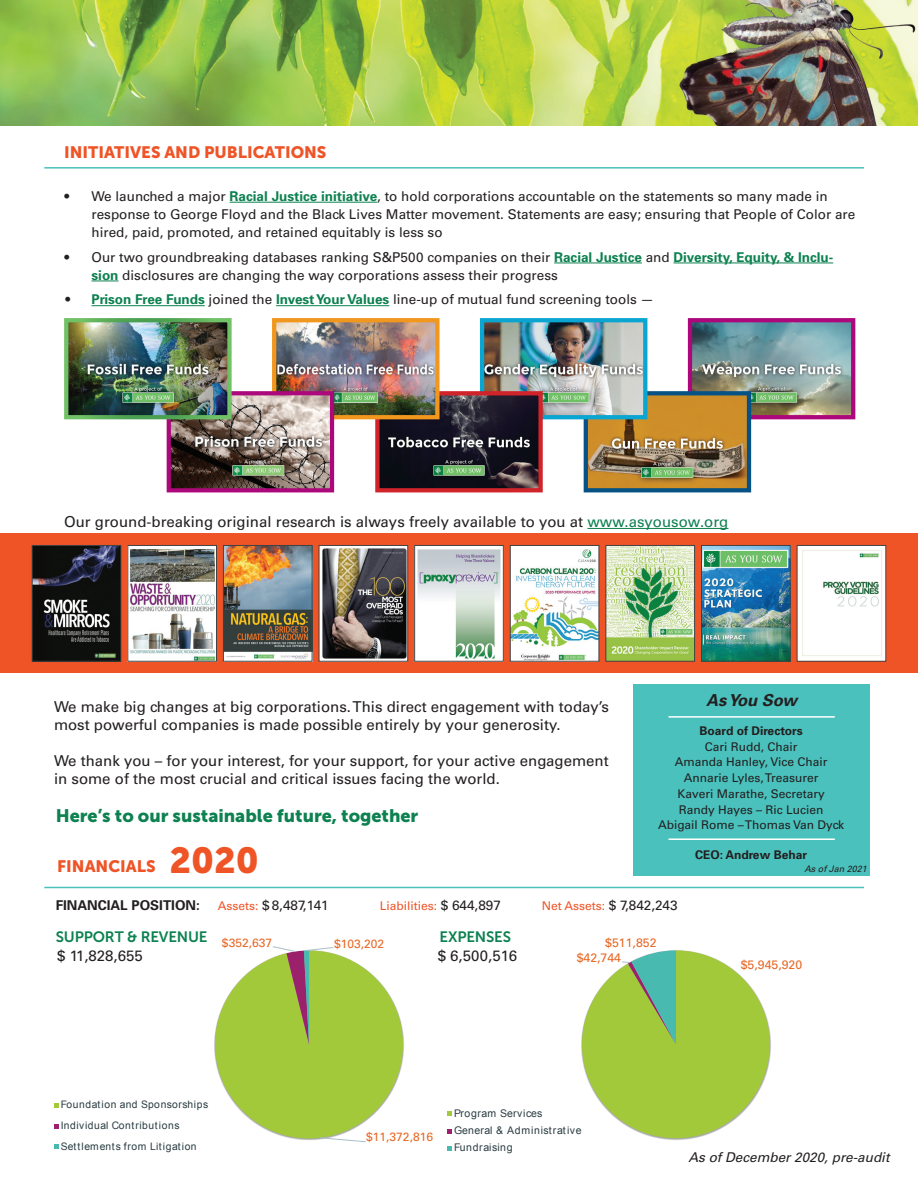
<style>
.page{position:relative;width:918px;height:1188px;background:#fff}
.page>*{position:absolute;margin:0;border:0;box-sizing:border-box;transform-origin:0 0}
.t1{font:36px "Museo Sans 900";color:#ef5427}
.t2{font:18px "Museo Sans 900";color:#0d8150}
.t3{font:16.5px "Museo Sans 900";color:#ef5427}
.t4{font:italic 700 16.5px "Univers";color:#231f20}
.t5{font:15px/18px "Univers";color:#231f20}
.t6{font:15px "Museo Sans 700";letter-spacing:-.01em;color:#0d8150}
.t7{font:13.5px/18px "Univers";color:#231f20}
.t8{font:italic 13.5px "Univers";color:#231f20}
.t9{font:700 13.5px "Univers";color:#231f20}
.t10{font:12.3px "Univers";color:#e86724}
.t11{font:12px/15.8px "Univers";color:#231f20;text-align:center}
.t12{font:12px "Univers";color:#ef5427}
.t13{font:700 12px "Univers";color:#231f20}
.t14{font:12px "Univers";color:#e86724}
.t15{font:10.5px/17.2px "Arial";letter-spacing:.055em;color:#2a3c42}
.t16{font:10.35px/20.7px "Arial";letter-spacing:.055em;color:#2a3c42}
.t17{font:italic 9px "Univers";color:#231f20}
.s1{font-weight:700;color:#0d8150}
.s2{font-weight:900}
.s3{color:#0d8150}
.s4{font-size:12px;color:#ef5427}
.s5{font-size:13.5px;color:#231f20}
</style>
<div class="page">
<img style="left:0;top:0;width:918px;height:125px">
<svg style="left:215px;top:947px;width:188px;height:195px"></svg>
<svg style="left:55px;top:1103px;width:4px;height:5px"></svg>
<svg style="left:55px;top:1124px;width:4px;height:4px"></svg>
<svg style="left:55px;top:1145px;width:4px;height:4px"></svg>
<svg style="left:582px;top:950px;width:188px;height:188px"></svg>
<svg style="left:448px;top:1112px;width:4px;height:4px"></svg>
<svg style="left:448px;top:1129px;width:4px;height:4px"></svg>
<svg style="left:448px;top:1146px;width:4px;height:4px"></svg>
<hr style="left:230px;top:202px;width:147px;height:1px;background:#0d8150">
<hr style="left:554px;top:263px;width:88px;height:1px;background:#0d8150">
<hr style="left:673px;top:263px;width:160px;height:1px;background:#0d8150">
<svg style="left:92px;top:281px;width:27px;height:1px"></svg>
<hr style="left:92px;top:305px;width:113px;height:1px;background:#0d8150">
<hr style="left:276px;top:305px;width:113px;height:1px;background:#0d8150">
<hr style="left:44px;top:167px;width:820px;height:2px;background:#4ac1bc">
<hr style="left:44px;top:887px;width:820px;height:1px;background:#4ac1bc">
<img style="left:693px;top:323px;width:157px;height:91px">
<div style="left:688px;top:318px;width:167px;height:101px;border:4px solid #ac087b"></div>
<img style="left:589px;top:396px;width:157px;height:91px">
<div style="left:584px;top:391px;width:167px;height:101px;border:4px solid #075285"></div>
<img style="left:485px;top:323px;width:157px;height:91px">
<div style="left:480px;top:318px;width:167px;height:101px;border:4px solid #0ba5d1"></div>
<img style="left:380px;top:396px;width:158px;height:91px">
<div style="left:375px;top:391px;width:168px;height:101px;border:4px solid #d1232a"></div>
<img style="left:277px;top:323px;width:158px;height:91px">
<div style="left:272px;top:318px;width:168px;height:101px;border:4px solid #f2971e"></div>
<hr style="left:587px;top:528px;width:141px;height:1px;background:#0d8150">
<div style="left:0;top:533px;width:918px;height:140px;background:#ef5427"></div>
<img style="left:34px;top:547px;width:85px;height:113px">
<div style="left:32px;top:545px;width:89px;height:117px;border:1px solid #434242"></div>
<img style="left:130px;top:547px;width:85px;height:113px">
<div style="left:128px;top:545px;width:89px;height:117px;border:1px solid #434242"></div>
<img style="left:225px;top:547px;width:85px;height:113px">
<div style="left:223px;top:545px;width:89px;height:117px;border:1px solid #434242"></div>
<img style="left:321px;top:547px;width:85px;height:113px">
<div style="left:319px;top:545px;width:89px;height:117px;border:1px solid #434242"></div>
<img style="left:416px;top:547px;width:86px;height:113px">
<div style="left:414px;top:545px;width:90px;height:117px;border:1px solid #434242"></div>
<img style="left:512px;top:547px;width:85px;height:113px">
<div style="left:510px;top:545px;width:89px;height:117px;border:1px solid #434242"></div>
<img style="left:703px;top:547px;width:85px;height:113px">
<div style="left:701px;top:545px;width:89px;height:117px;border:1px solid #434242"></div>
<img style="left:608px;top:547px;width:85px;height:113px">
<div style="left:606px;top:545px;width:89px;height:117px;border:1px solid #434242"></div>
<img style="left:799px;top:547px;width:85px;height:113px">
<div style="left:797px;top:545px;width:89px;height:117px;border:1px solid #434242"></div>
<div style="left:633px;top:684px;width:236px;height:192px;background:#4ac1bc"></div>
<hr style="left:669px;top:716px;width:166px;height:2px;background:#fff">
<hr style="left:669px;top:838px;width:166px;height:2px;background:#fff">
<img style="left:172px;top:396px;width:157px;height:91px">
<div style="left:167px;top:391px;width:167px;height:101px;border:4px solid #ac087b"></div>
<img style="left:69px;top:323px;width:158px;height:91px">
<p class="t3" style="left:64px;top:143px;width:264px">INITIATIVES AND PUBLICATIONS</p>
<p class="t7" style="left:92px;top:187px;width:765px;text-indent:-27px">• We launched a major <span class="s1">Racial Justice initiative</span>, to hold corporations accountable on the statements so many made in response to George Floyd and the Black Lives Matter movement. Statements are easy; ensuring that People of Color are hired, paid, promoted, and retained equitably is less so</p>
<p class="t7" style="left:92px;top:248px;width:743px;text-indent:-27px">• Our two groundbreaking databases ranking S&amp;P500 companies on their <span class="s1">Racial Justice</span> and <span class="s1">Diversity, Equity, &amp; Inclu&shy;sion</span> disclosures are changing the way corporations assess their progress</p>
<p class="t7" style="left:65px;top:291px;width:591px"><span class="s2">•</span> <span class="s1">Prison Free Funds</span> joined the <span class="s1">Invest Your Values</span> line-up of mutual fund screening tools —</p>
<p class="t5" style="left:64px;top:513px;width:666px">Our ground-breaking original research is always freely available to you at <span class="s3">www.asyousow.org</span></p>
<p class="t5" style="left:54px;top:698px;width:557px">We make big changes at big corporations. This direct engagement with today’s most powerful companies is made possible entirely by your generosity.</p>
<p class="t5" style="left:54px;top:752px;width:556px">We thank you – for your interest, for your support, for your active engagement in some of the most crucial and critical issues facing the world.</p>
<h2 class="t2" style="left:56px;top:806px;width:364px">Here’s to our sustainable future, together</h2>
<p class="t3" style="left:57px;top:857px;width:100px">FINANCIALS</p>
<h1 class="t1" style="left:170px;top:840px;width:91px">2020</h1>
<p class="t4" style="left:706px;top:689px;width:92px">As You Sow</p>
<p class="t13" style="left:700px;top:723px;width:105px">Board of Directors</p>
<p class="t11" style="left:658px;top:739px;width:188px">Cari Rudd, Chair<br>Amanda Hanley, Vice Chair<br>Annarie Lyles, Treasurer<br>Kaveri Marathe, Secretary<br>Randy Hayes – Ric Lucien<br>Abigail Rome – Thomas Van Dyck</p>
<p class="t13" style="left:695px;top:847px;width:113px">CEO: Andrew Behar</p>
<p class="t17" style="left:804px;top:864px;width:64px">As of Jan 2021</p>
<p class="t9" style="left:56px;top:896px;width:146px">FINANCIAL POSITION:</p>
<p class="t7" style="left:218px;top:896px;width:113px"><span class="s4">Assets:</span> $ 8,487,141</p>
<p class="t12" style="left:380px;top:898px;width:123px">Liabilities: <span class="s5">$ 644,897</span></p>
<p class="t12" style="left:542px;top:898px;width:137px">Net Assets: <span class="s5">$ 7,842,243</span></p>
<p class="t6" style="left:56px;top:929px;width:153px">SUPPORT &amp; REVENUE</p>
<p class="t6" style="left:440px;top:929px;width:73px">EXPENSES</p>
<p class="t14" style="left:222px;top:936px;width:52px">$352,637</p>
<p class="t14" style="left:334px;top:936px;width:52px">$103,202</p>
<p class="t5" style="left:57px;top:947px;width:87px">$ 11,828,655</p>
<p class="t5" style="left:438px;top:947px;width:81px">$ 6,500,516</p>
<p class="t10" style="left:605px;top:935px;width:53px">$511,852</p>
<p class="t10" style="left:577px;top:950px;width:46px">$42,744</p>
<p class="t10" style="left:741px;top:957px;width:63px">$5,945,920</p>
<p class="t16" style="left:61px;top:1094px;width:149px">Foundation and Sponsorships<br>Individual Contributions<br>Settlements from Litigation</p>
<p class="t14" style="left:366px;top:1130px;width:68px">$11,372,816</p>
<p class="t15" style="left:454px;top:1104px;width:129px">Program Services<br>General &amp; Administrative<br>Fundraising</p>
<p class="t8" style="left:688px;top:1150px;width:203px">As of December 2020, pre-audit</p>
</div>
